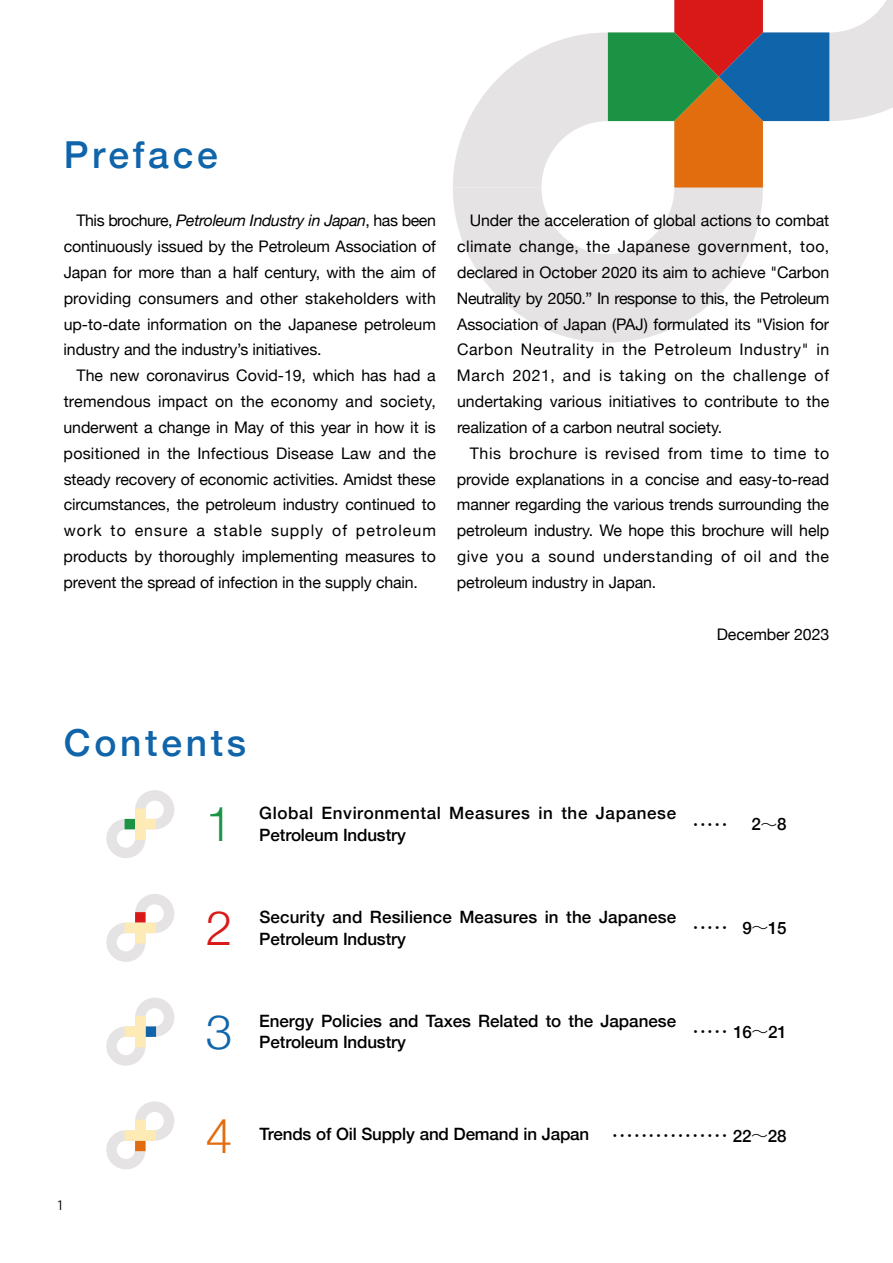
<style>
.page{position:relative;width:893px;height:1263px;background:#fff}
.page>*{position:absolute;margin:0;border:0;box-sizing:border-box;transform-origin:0 0}
.t1{font:300 47.85px "Helvetica Neue";color:#1c9244}
.t2{font:300 47.85px "Helvetica Neue";color:#d81918}
.t3{font:300 47.85px "Helvetica Neue";color:#1064aa}
.t4{font:300 47.85px "Helvetica Neue";color:#e16d0f}
.t5{font:500 37.2px "Helvetica Neue";letter-spacing:.1em;color:#1064aa}
.t6{font:500 16.95px/21.3px "Helvetica Neue";color:#000}
.t7{font:500 16.95px/21.3px "Helvetica Neue";letter-spacing:.035em;color:#000}
.t8{font:300 16.95px "UD Shin Go Pro";color:#000}
.t9{font:15.9px/25.8px "Helvetica Neue";letter-spacing:-.005em;color:#000;text-align:justify}
.t10{font:12.75px "Koz Go Pro";color:#000}
.s1{font-style:italic}
.s2{font-family:"UD Shin Go Pro";font-weight:300}
.s3{font-family:"Helvetica Neue";font-weight:500}
</style>
<div class="page">
<svg style="left:106px;top:790px;width:68px;height:68px"></svg>
<div style="left:135px;top:819px;width:11px;height:10px;background:#feeab4"></div>
<svg style="left:106px;top:894px;width:68px;height:68px"></svg>
<div style="left:135px;top:923px;width:11px;height:10px;background:#feeab4"></div>
<svg style="left:106px;top:998px;width:68px;height:68px"></svg>
<div style="left:135px;top:1026px;width:11px;height:11px;background:#feeab4"></div>
<svg style="left:106px;top:1101px;width:68px;height:68px"></svg>
<div style="left:135px;top:1130px;width:11px;height:11px;background:#feeab4"></div>
<svg style="left:453px;top:0;width:440px;height:343px"></svg>
<h2 class="t5" style="left:64px;top:125px;width:156px">Preface</h2>
<p class="t9" style="left:64px;top:209px;width:374px;text-indent:13px">This brochure, <span class="s1">Petroleum Industry in Japan</span>, has been continuously issued by the Petroleum Association of Japan for more than a half century, with the aim of providing consumers and other stakeholders with up-to-date information on the Japanese petroleum industry and the industry’s initiatives.</p>
<p class="t9" style="left:64px;top:364px;width:374px;text-indent:13px">The new coronavirus Covid-19, which has had a tremendous impact on the economy and society, underwent a change in May of this year in how it is positioned in the Infectious Disease Law and the steady recovery of economic activities. Amidst these circumstances, the petroleum industry continued to work to ensure a stable supply of petroleum products by thoroughly implementing measures to prevent the spread of infection in the supply chain.</p>
<p class="t9" style="left:457px;top:209px;width:374px;text-indent:13px">Under the acceleration of global actions to combat climate change, the Japanese government, too, declared in October 2020 its aim to achieve "Carbon Neutrality by 2050.” In response to this, the Petroleum Association of Japan (PAJ) formulated its "Vision for Carbon Neutrality in the Petroleum Industry" in March 2021, and is taking on the challenge of undertaking various initiatives to contribute to the realization of a carbon neutral society.</p>
<p class="t9" style="left:457px;top:441px;width:374px;text-indent:13px">This brochure is revised from time to time to provide explanations in a concise and easy-to-read manner regarding the various trends surrounding the petroleum industry. We hope this brochure will help give you a sound understanding of oil and the petroleum industry in Japan.</p>
<p class="t9" style="left:717px;top:622px;width:114px">December 2023</p>
<h2 class="t5" style="left:64px;top:713px;width:184px">Contents</h2>
<h1 class="t1" style="left:206px;top:785px;width:28px">1</h1>
<p class="t7" style="left:259px;top:801px;width:418px">Global Environmental Measures in the Japanese<br>Petroleum Industry</p>
<p class="t8" style="left:687px;top:810px;width:47px">・・・・・</p>
<p class="t6" style="left:751px;top:812px;width:37px">2<span class="s2">〜</span>8</p>
<h1 class="t2" style="left:206px;top:889px;width:28px">2</h1>
<p class="t6" style="left:259px;top:905px;width:418px">Security and Resilience Measures in the Japanese<br>Petroleum Industry</p>
<p class="t8" style="left:687px;top:914px;width:47px">・・・・・</p>
<p class="t6" style="left:742px;top:916px;width:46px">9<span class="s2">〜</span>15</p>
<h1 class="t3" style="left:206px;top:993px;width:28px">3</h1>
<p class="t6" style="left:259px;top:1009px;width:418px">Energy Policies and Taxes Related to the Japanese<br>Petroleum Industry</p>
<p class="t8" style="left:687px;top:1018px;width:101px">・・・・・<span class="s3">16</span>〜<span class="s3">21</span></p>
<p class="t10" style="left:57px;top:1197px;width:9px">1</p>
<h1 class="t4" style="left:206px;top:1097px;width:28px">4</h1>
<p class="t6" style="left:259px;top:1122px;width:529px">Trends of Oil Supply and Demand in Japan <span class="s2">・・・・・・・・・・・・・・・・</span>22<span class="s2">〜</span>28</p>
</div>
